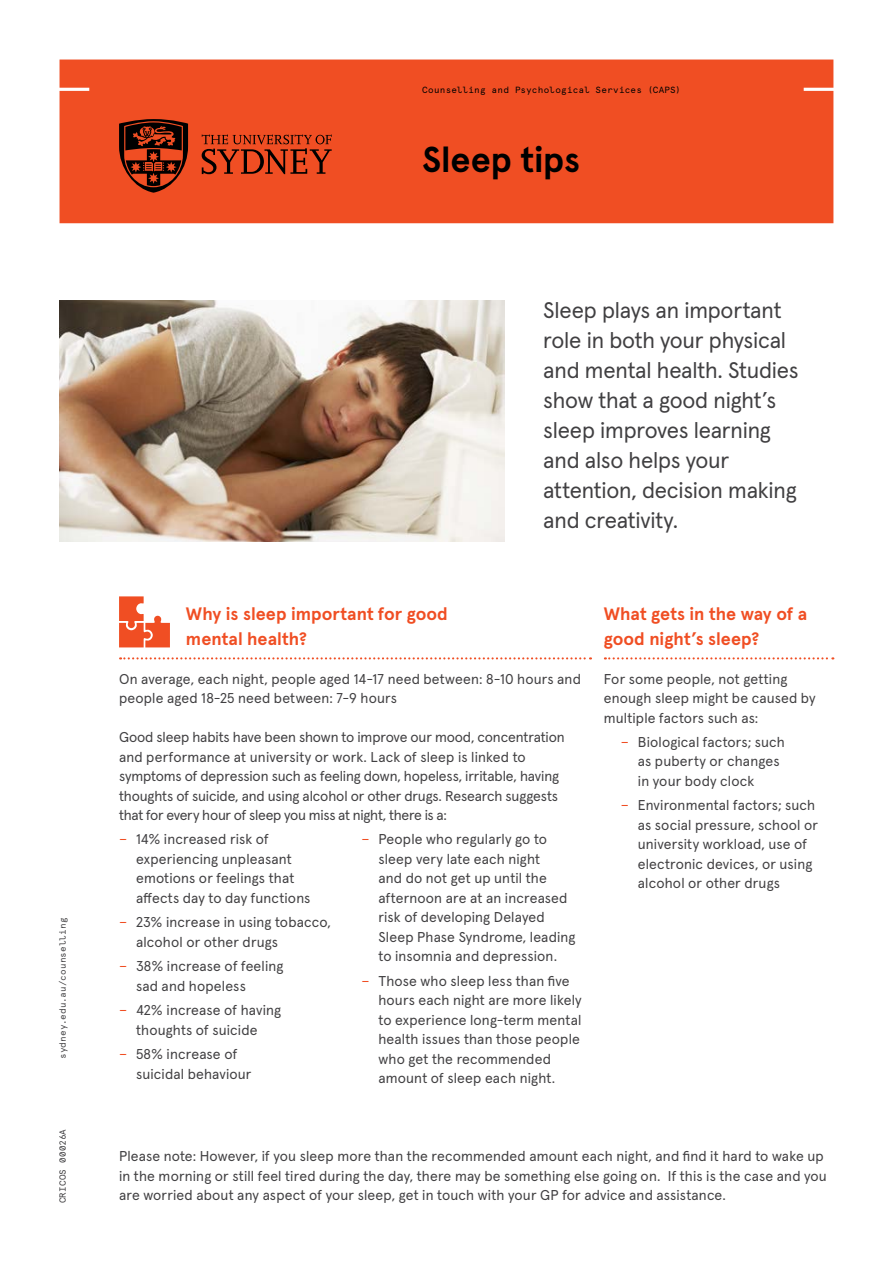
<style>
.page{position:relative;width:893px;height:1263px;background:#fff}
.page>*{position:absolute;margin:0;border:0;box-sizing:border-box;transform-origin:0 0}
.t1{font:700 36px "Apercu Pro";letter-spacing:-.005em;color:#000}
.t2{font:22.5px/30px "Apercu Pro";letter-spacing:-.01em;color:#414042}
.t3{font:700 18px/24.3px "Apercu Pro";color:#f04e23}
.t4{font:14.25px/19.5px "Apercu Pro";letter-spacing:.01em;color:#414042}
.t5{font:14.25px/19.5px "Apercu Pro";letter-spacing:-.01em;color:#414042}
.t6{font:9px "Apercu Pro Mono";letter-spacing:.025em;color:#000}
.t7{font:9px "Apercu Pro Mono";letter-spacing:.03em;color:#414042}
.s1{color:#f04e23}
</style>
<div class="page">
<div style="left:60px;top:60px;width:773px;height:163px;background:#f04e23"></div>
<svg style="left:202px;top:135px;width:130px;height:39px"></svg>
<svg style="left:119px;top:119px;width:69px;height:74px"></svg>
<svg style="left:120px;top:657px;width:471px;height:2px"></svg>
<svg style="left:119px;top:596px;width:51px;height:51px"></svg>
<img style="left:60px;top:300px;width:445px;height:241px">
<svg style="left:605px;top:657px;width:228px;height:2px"></svg>
<p class="t7" style="left:56px;top:1059px;width:143px;rotate:-90deg">sydney.edu.au/counselling</p>
<p class="t7" style="left:56px;top:1203px;width:76px;rotate:-90deg">CRICOS 00026A</p>
<p class="t6" style="left:422px;top:83px;width:260px">Counselling and Psychological Services (CAPS)</p>
<h1 class="t1" style="left:422px;top:132px;width:160px">Sleep tips</h1>
<h2 class="t2" style="left:543px;top:294px;width:257px">Sleep plays an important role in both your physical and mental health. Studies show that a good night’s sleep improves learning and also helps your attention, decision making and creativity.</h2>
<p class="t3" style="left:186px;top:601px;width:263px">Why is sleep important for good mental health?</p>
<p class="t4" style="left:119px;top:668px;width:463px">On average, each night, people aged 14-17 need between: 8-10 hours and people aged 18-25 need between: 7-9 hours</p>
<p class="t5" style="left:119px;top:726px;width:447px">Good sleep habits have been shown to improve our mood, concentration and performance at university or work. Lack of sleep is linked to symptoms of depression such as feeling down, hopeless, irritable, having thoughts of suicide, and using alcohol or other drugs. Research suggests that for every hour of sleep you miss at night, there is a:</p>
<p class="t4" style="left:136px;top:829px;width:176px;text-indent:-17px"><span class="s1">−</span> 14% increased risk of experiencing unpleasant emotions or feelings that affects day to day functions</p>
<p class="t4" style="left:136px;top:911px;width:196px;text-indent:-17px"><span class="s1">−</span> 23% increase in using tobacco, alcohol or other drugs</p>
<p class="t4" style="left:136px;top:955px;width:149px;text-indent:-17px"><span class="s1">−</span> 38% increase of feeling sad and hopeless</p>
<p class="t4" style="left:119px;top:999px;width:164px;text-align:center"><span class="s1">−</span> 42% increase of having thoughts of suicide</p>
<p class="t4" style="left:136px;top:1043px;width:117px;text-indent:-17px"><span class="s1">−</span> 58% increase of suicidal behaviour</p>
<p class="t4" style="left:378px;top:829px;width:199px;text-indent:-17px"><span class="s1">−</span> People who regularly go to sleep very late each night<br>and do not get up until the afternoon are at an increased risk of developing Delayed<br>Sleep Phase Syndrome, leading to insomnia and depression.</p>
<p class="t4" style="left:378px;top:970px;width:205px;text-indent:-17px"><span class="s1">−</span> Those who sleep less than five hours each night are more likely to experience long-term mental health issues than those people who get the recommended amount of sleep each night.</p>
<p class="t3" style="left:604px;top:601px;width:205px">What gets in the way of a good night’s sleep?</p>
<p class="t4" style="left:604px;top:668px;width:213px">For some people, not getting enough sleep might be caused by multiple factors such as:</p>
<p class="t4" style="left:638px;top:731px;width:148px;text-indent:-17px"><span class="s1">−</span> Biological factors; such as puberty or changes in your body clock</p>
<p class="t4" style="left:638px;top:794px;width:182px;text-indent:-17px"><span class="s1">−</span> Environmental factors; such as social pressure, school or university workload, use of electronic devices, or using alcohol or other drugs</p>
<p class="t4" style="left:119px;top:1145px;width:709px">Please note: However, if you sleep more than the recommended amount each night, and find it hard to wake up in the morning or still feel tired during the day, there may be something else going on. If this is the case and you are worried about any aspect of your sleep, get in touch with your GP for advice and assistance.</p>
</div>
